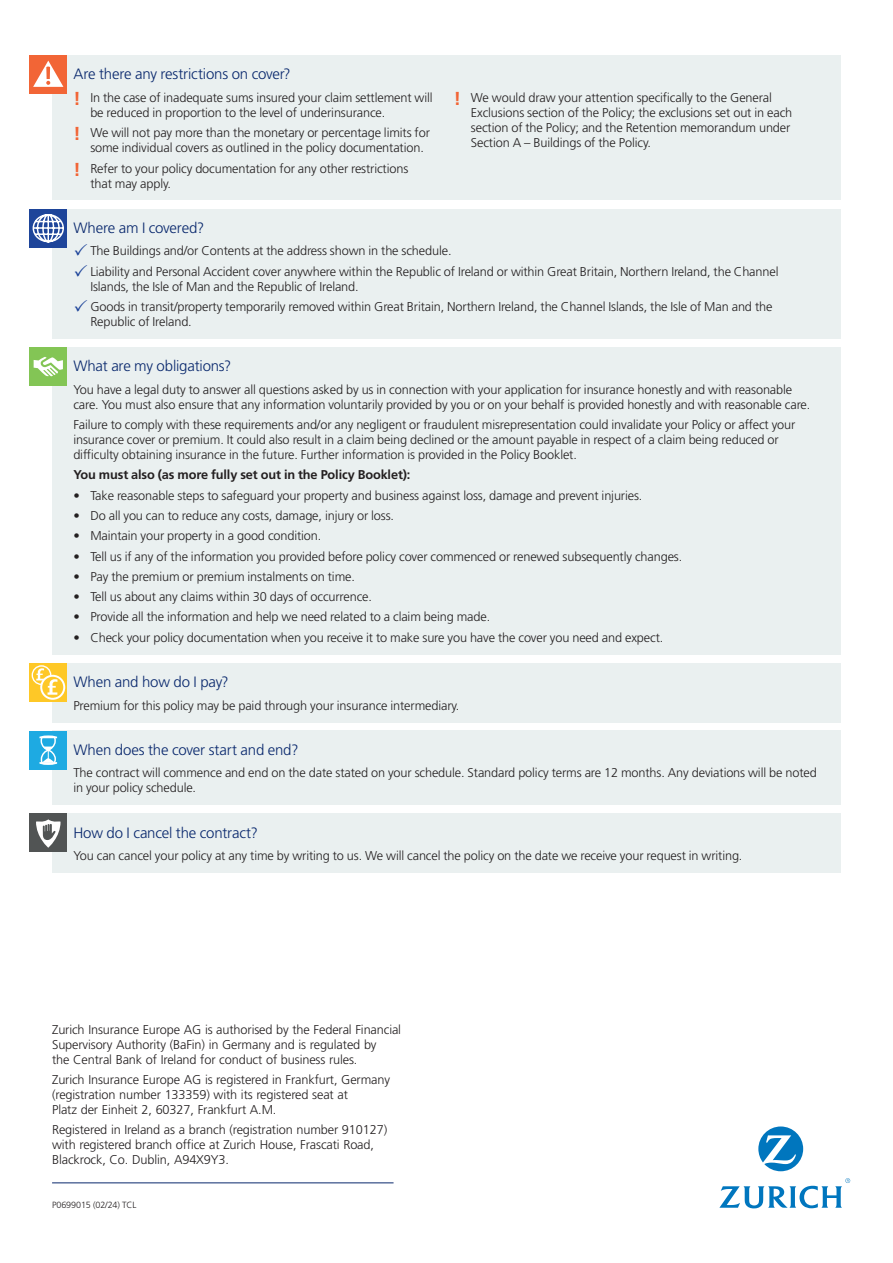
<style>
.page{position:relative;width:893px;height:1263px;background:#fff}
.page>*{position:absolute;margin:0;border:0;box-sizing:border-box;transform-origin:0 0}
.t1{font:300 15px "Frutiger LT Std";letter-spacing:-.01em;color:#09286d}
.t2{font:300 12.75px/15px "Frutiger LT Std";letter-spacing:-.01em;color:#231f20}
.t3{font:700 12.75px "Frutiger LT Std";letter-spacing:-.01em;color:#231f20}
.t4{font:300 9px "Frutiger LT Std";letter-spacing:-.01em;color:#231f20}
.s1{font-weight:700;font-size:18.75px;color:#f26536}
.s2{color:#1e459a}
</style>
<div class="page">
<hr style="left:52px;top:1182px;width:342px;height:1px;background:#09286d">
<div style="left:52px;top:347px;width:789px;height:308px;background:#eaf0f0"></div>
<div style="left:30px;top:347px;width:37px;height:39px;background:#83c555"></div>
<svg style="left:34px;top:357px;width:29px;height:19px"></svg>
<div style="left:52px;top:663px;width:789px;height:59px;background:#eaf0f0"></div>
<div style="left:30px;top:663px;width:37px;height:39px;background:#fec827"></div>
<svg style="left:32px;top:666px;width:19px;height:18px"></svg>
<div style="left:32px;top:665px;width:19px;height:20px;border:1px solid #fff;border-radius:50%"></div>
<svg style="left:41px;top:676px;width:23px;height:23px"></svg>
<div style="left:40px;top:675px;width:25px;height:25px;border:2px solid #fff;border-radius:50%"></div>
<svg style="left:36px;top:668px;width:22px;height:27px"></svg>
<div style="left:52px;top:731px;width:789px;height:74px;background:#eaf0f0"></div>
<div style="left:30px;top:731px;width:37px;height:38px;background:#1eaae2"></div>
<svg style="left:39px;top:735px;width:18px;height:30px"></svg>
<div style="left:52px;top:813px;width:789px;height:60px;background:#eaf0f0"></div>
<div style="left:30px;top:813px;width:37px;height:39px;background:#515454"></div>
<svg style="left:36px;top:819px;width:25px;height:29px"></svg>
<div style="left:52px;top:209px;width:789px;height:130px;background:#eaf0f0"></div>
<div style="left:30px;top:209px;width:37px;height:39px;background:#1e459a"></div>
<svg style="left:32px;top:214px;width:32px;height:29px"></svg>
<div style="left:52px;top:55px;width:789px;height:145px;background:#eaf0f0"></div>
<div style="left:30px;top:55px;width:37px;height:39px;background:#f26536"></div>
<svg style="left:33px;top:61px;width:30px;height:26px"></svg>
<svg style="left:758px;top:1126px;width:45px;height:45px"></svg>
<svg style="left:719px;top:1178px;width:131px;height:30px"></svg>
<p class="t1" style="left:73px;top:66px;width:219px">Are there any restrictions on cover?</p>
<p class="t2" style="left:90px;top:90px;width:344px;text-indent:-17px"><span class="s1">!</span> In the case of inadequate sums insured your claim settlement will be reduced in proportion to the level of underinsurance.</p>
<p class="t2" style="left:90px;top:125px;width:341px;text-indent:-17px"><span class="s1">!</span> We will not pay more than the monetary or percentage limits for some individual covers as outlined in the policy documentation.</p>
<p class="t2" style="left:90px;top:161px;width:319px;text-indent:-17px"><span class="s1">!</span> Refer to your policy documentation for any other restrictions that may apply.</p>
<p class="t2" style="left:471px;top:90px;width:323px;text-indent:-17px"><span class="s1">!</span> We would draw your attention specifically to the General Exclusions section of the Policy; the exclusions set out in each section of the Policy; and the Retention memorandum under Section A – Buildings of the Policy.</p>
<p class="t1" style="left:73px;top:219px;width:133px">Where am I covered?</p>
<p class="t2" style="left:73px;top:244px;width:380px"><span class="s2">✓</span> The Buildings and/or Contents at the address shown in the schedule.</p>
<p class="t2" style="left:90px;top:264px;width:690px;text-indent:-17px"><span class="s2">✓</span> Liability and Personal Accident cover anywhere within the Republic of Ireland or within Great Britain, Northern Ireland, the Channel<br>Islands, the Isle of Man and the Republic of Ireland.</p>
<p class="t2" style="left:90px;top:299px;width:684px;text-indent:-17px"><span class="s2">✓</span> Goods in transit/property temporarily removed within Great Britain, Northern Ireland, the Channel Islands, the Isle of Man and the<br>Republic of Ireland.</p>
<p class="t1" style="left:73px;top:357px;width:159px">What are my obligations?</p>
<p class="t2" style="left:73px;top:382px;width:739px">You have a legal duty to answer all questions asked by us in connection with your application for insurance honestly and with reasonable care. You must also ensure that any information voluntarily provided by you or on your behalf is provided honestly and with reasonable care.</p>
<p class="t2" style="left:73px;top:417px;width:724px">Failure to comply with these requirements and/or any negligent or fraudulent misrepresentation could invalidate your Policy or affect your insurance cover or premium. It could also result in a claim being declined or the amount payable in respect of a claim being reduced or difficulty obtaining insurance in the future. Further information is provided in the Policy Booklet.</p>
<p class="t3" style="left:73px;top:467px;width:339px">You must also (as more fully set out in the Policy Booklet):</p>
<p class="t2" style="left:73px;top:488px;width:571px">• Take reasonable steps to safeguard your property and business against loss, damage and prevent injuries.</p>
<p class="t2" style="left:73px;top:508px;width:322px">• Do all you can to reduce any costs, damage, injury or loss.</p>
<p class="t2" style="left:73px;top:528px;width:250px">• Maintain your property in a good condition.</p>
<p class="t2" style="left:73px;top:549px;width:610px">• Tell us if any of the information you provided before policy cover commenced or renewed subsequently changes.</p>
<p class="t2" style="left:73px;top:569px;width:283px">• Pay the premium or premium instalments on time.</p>
<p class="t2" style="left:73px;top:589px;width:300px">• Tell us about any claims within 30 days of occurrence.</p>
<p class="t2" style="left:73px;top:610px;width:418px">• Provide all the information and help we need related to a claim being made.</p>
<p class="t2" style="left:73px;top:630px;width:591px">• Check your policy documentation when you receive it to make sure you have the cover you need and expect.</p>
<p class="t1" style="left:73px;top:673px;width:157px">When and how do I pay?</p>
<p class="t2" style="left:73px;top:698px;width:387px">Premium for this policy may be paid through your insurance intermediary.</p>
<p class="t1" style="left:73px;top:741px;width:227px">When does the cover start and end?</p>
<p class="t2" style="left:73px;top:765px;width:745px">The contract will commence and end on the date stated on your schedule. Standard policy terms are 12 months. Any deviations will be noted in your policy schedule.</p>
<p class="t1" style="left:73px;top:824px;width:186px">How do I cancel the contract?</p>
<p class="t2" style="left:73px;top:848px;width:671px">You can cancel your policy at any time by writing to us. We will cancel the policy on the date we receive your request in writing.</p>
<p class="t2" style="left:52px;top:1022px;width:351px">Zurich Insurance Europe AG is authorised by the Federal Financial<br>Supervisory Authority (BaFin) in Germany and is regulated by<br>the Central Bank of Ireland for conduct of business rules.</p>
<p class="t2" style="left:52px;top:1072px;width:339px">Zurich Insurance Europe AG is registered in Frankfurt, Germany (registration number 133359) with its registered seat at<br>Platz der Einheit 2, 60327, Frankfurt A.M.</p>
<p class="t2" style="left:52px;top:1123px;width:337px">Registered in Ireland as a branch (registration number 910127) with registered branch office at Zurich House, Frascati Road,<br>Blackrock, Co. Dublin, A94X9Y3.</p>
<p class="t4" style="left:52px;top:1199px;width:86px">P0699015 (02/24) TCL</p>
</div>
